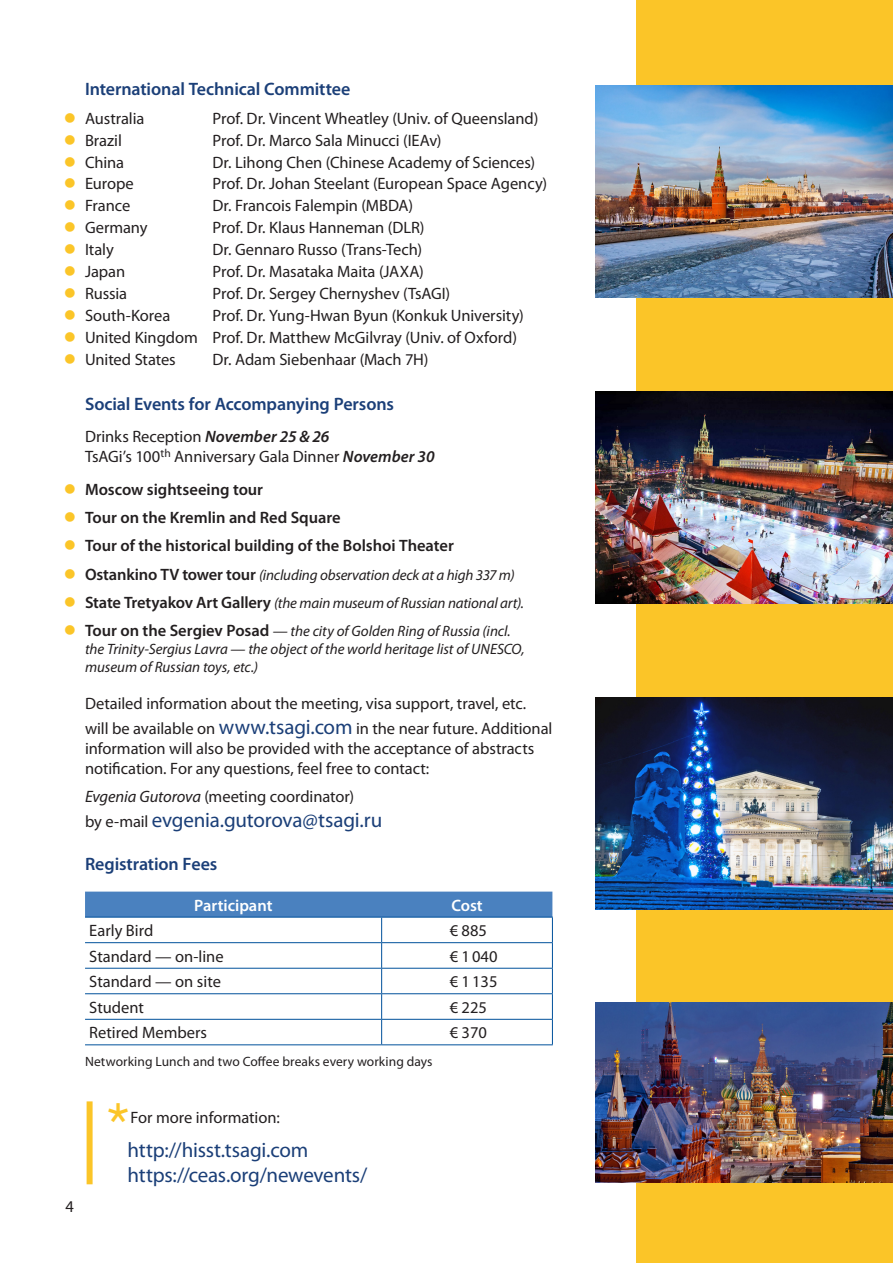
<style>
.page{position:relative;width:893px;height:1263px;background:#fff}
.page>*{position:absolute;margin:0;border:0;box-sizing:border-box;transform-origin:0 0}
.URL{font:21px "Myriad Pro";letter-spacing:-.01em;color:#1b3f78}
.main_text{font:21px "Myriad Pro";letter-spacing:-.01em;color:#1b3f78}
.t1{font:600 18px "Myriad Pro";letter-spacing:-.005em;color:#1b3f78}
.Technical_Committee{font:16.5px "Myriad Pro";letter-spacing:-.005em;color:#231f20}
.main_text-2{font:16.5px/19.8px "Myriad Pro";letter-spacing:-.005em;color:#231f20}
.Program_header_list{font:600 16.5px "Myriad Pro";color:#231f20}
.table_text{font:16.5px "Myriad Pro";color:#231f20}
.mark_position{font:16.5px "Myriad Pro";letter-spacing:-.005em;color:#231f20}
.table_head{font:600 16.5px "Myriad Pro";color:#fff}
.Program_header_list-2{font:italic 15px/18px "Myriad Pro";letter-spacing:-.01em;color:#231f20}
.reference{font:13.5px "Myriad Pro";letter-spacing:.005em;color:#231f20}
.s1{font-weight:600;font-style:italic}
.s2{font-weight:600;font-style:normal;font-size:16.5px}
.s3{font-size:21px;color:#1b3f78}
.s4{font-style:italic}
.s5{font-size:16.5px;color:#231f20}
</style>
<div class="page">
<div style="left:636px;top:0;width:257px;height:1263px;background:#fbc528"></div>
<svg style="left:85px;top:891px;width:468px;height:153px"></svg>
<hr style="left:85px;top:1044px;width:297px;height:1px;background:#01519b">
<hr style="left:382px;top:1044px;width:171px;height:1px;background:#01519b">
<img style="left:595px;top:85px;width:298px;height:212px">
<img style="left:595px;top:391px;width:298px;height:213px">
<img style="left:595px;top:1003px;width:298px;height:179px">
<img style="left:595px;top:697px;width:298px;height:213px">
<div style="left:87px;top:1101px;width:6px;height:83px;background:#fbc528"></div>
<p class="t1" style="left:85px;top:78px;width:267px">International Technical Committee</p>
<p class="Technical_Committee" style="left:85px;top:108px;width:61px">Australia</p>
<p class="Technical_Committee" style="left:213px;top:108px;width:327px">Prof. Dr. Vincent Wheatley (Univ. of Queensland)</p>
<p class="Technical_Committee" style="left:85px;top:130px;width:38px">Brazil</p>
<p class="Technical_Committee" style="left:213px;top:130px;width:231px">Prof. Dr. Marco Sala Minucci (IEAv)</p>
<p class="Technical_Committee" style="left:85px;top:152px;width:41px">China</p>
<p class="Technical_Committee" style="left:213px;top:152px;width:324px">Dr. Lihong Chen (Chinese Academy of Sciences)</p>
<p class="Technical_Committee" style="left:85px;top:174px;width:50px">Europe</p>
<p class="Technical_Committee" style="left:213px;top:174px;width:336px">Prof. Dr. Johan Steelant (European Space Agency)</p>
<p class="Technical_Committee" style="left:85px;top:196px;width:47px">France</p>
<p class="Technical_Committee" style="left:213px;top:196px;width:202px">Dr. Francois Falempin (MBDA)</p>
<p class="Technical_Committee" style="left:85px;top:218px;width:64px">Germany</p>
<p class="Technical_Committee" style="left:213px;top:218px;width:213px">Prof. Dr. Klaus Hanneman (DLR)</p>
<p class="Technical_Committee" style="left:85px;top:240px;width:30px">Italy</p>
<p class="Technical_Committee" style="left:213px;top:240px;width:211px">Dr. Gennaro Russo (Trans-Tech)</p>
<p class="Technical_Committee" style="left:85px;top:261px;width:42px">Japan</p>
<p class="Technical_Committee" style="left:213px;top:261px;width:213px">Prof. Dr. Masataka Maita (JAXA)</p>
<p class="Technical_Committee" style="left:85px;top:283px;width:44px">Russia</p>
<p class="Technical_Committee" style="left:213px;top:283px;width:239px">Prof. Dr. Sergey Chernyshev (TsAGI)</p>
<p class="Technical_Committee" style="left:85px;top:305px;width:87px">South-Korea</p>
<p class="Technical_Committee" style="left:213px;top:305px;width:313px">Prof. Dr. Yung-Hwan Byun (Konkuk University)</p>
<p class="Technical_Committee" style="left:85px;top:327px;width:433px">United Kingdom Prof. Dr. Matthew McGilvray (Univ. of Oxford)</p>
<p class="Technical_Committee" style="left:85px;top:349px;width:92px">United States</p>
<p class="Technical_Committee" style="left:213px;top:349px;width:217px">Dr. Adam Siebenhaar (Mach 7H)</p>
<p class="t1" style="left:85px;top:392px;width:311px">Social Events for Accompanying Persons</p>
<p class="main_text-2" style="left:85px;top:427px;width:351px">Drinks Reception <span class="s1">November 25 &amp; 26<br></span>TsAGi’s 100<sup>th</sup> Anniversary Gala Dinner <span class="s1">November 30</span></p>
<p class="Program_header_list" style="left:85px;top:479px;width:180px">Moscow sightseeing tour</p>
<p class="Program_header_list" style="left:85px;top:507px;width:257px">Tour on the Kremlin and Red Square</p>
<p class="Program_header_list" style="left:85px;top:535px;width:370px">Tour of the historical building of the Bolshoi Theater</p>
<p class="Program_header_list-2" style="left:85px;top:565px;width:431px"><span class="s2">Ostankino TV tower tour</span> (including observation deck at a high 337 m)</p>
<p class="Program_header_list-2" style="left:85px;top:594px;width:440px"><span class="s2">State Tretyakov Art Gallery</span> (the main museum of Russian national art).</p>
<p class="Program_header_list-2" style="left:85px;top:622px;width:441px"><span class="s2">Tour on the Sergiev Posad</span> — the city of Golden Ring of Russia (incl. the Trinity-Sergius Lavra — the object of the world heritage list of UNESCO, museum of Russian toys, etc.)</p>
<p class="main_text-2" style="left:85px;top:691px;width:469px;line-height:25.2px">Detailed information about the meeting, visa support, travel, etc. will be available on <span class="s3">www.tsagi.com</span> in the near future. Additional</p>
<p class="main_text-2" style="left:85px;top:738px;width:451px">information will also be provided with the acceptance of abstracts notification. For any questions, feel free to contact:</p>
<p class="main_text-2" style="left:85px;top:786px;width:271px"><span class="s4">Evgenia Gutorova</span> (meeting coordinator)</p>
<p class="main_text" style="left:85px;top:807px;width:299px"><span class="s5">by e-mail</span> evgenia.gutorova@tsagi.ru</p>
<p class="t1" style="left:85px;top:853px;width:134px">Registration Fees</p>
<p class="table_head" style="left:194px;top:894px;width:80px">Participant</p>
<p class="table_head" style="left:451px;top:894px;width:33px">Cost</p>
<p class="table_text" style="left:89px;top:920px;width:66px">Early Bird</p>
<p class="table_text" style="left:450px;top:920px;width:39px">€ 885</p>
<p class="table_text" style="left:89px;top:946px;width:136px">Standard — on-line</p>
<p class="table_text" style="left:450px;top:946px;width:49px">€ 1040</p>
<p class="table_text" style="left:89px;top:971px;width:133px">Standard — on site</p>
<p class="table_text" style="left:450px;top:971px;width:49px">€ 1135</p>
<p class="table_text" style="left:89px;top:997px;width:56px">Student</p>
<p class="table_text" style="left:450px;top:997px;width:39px">€ 225</p>
<p class="table_text" style="left:89px;top:1022px;width:119px">Retired Members</p>
<p class="table_text" style="left:450px;top:1022px;width:39px">€ 370</p>
<p class="reference" style="left:85px;top:1053px;width:349px">Networking Lunch and two Coffee breaks every working days</p>
<p class="main_text-2" style="left:65px;top:1196px;width:10px">4</p>
<p class="mark_position" style="left:130px;top:1107px;width:151px">For more information:</p>
<p class="URL" style="left:128px;top:1137px;width:182px">http://hisst.tsagi.com</p>
<p class="URL" style="left:128px;top:1162px;width:241px">https://ceas.org/newevents/</p>
</div>
